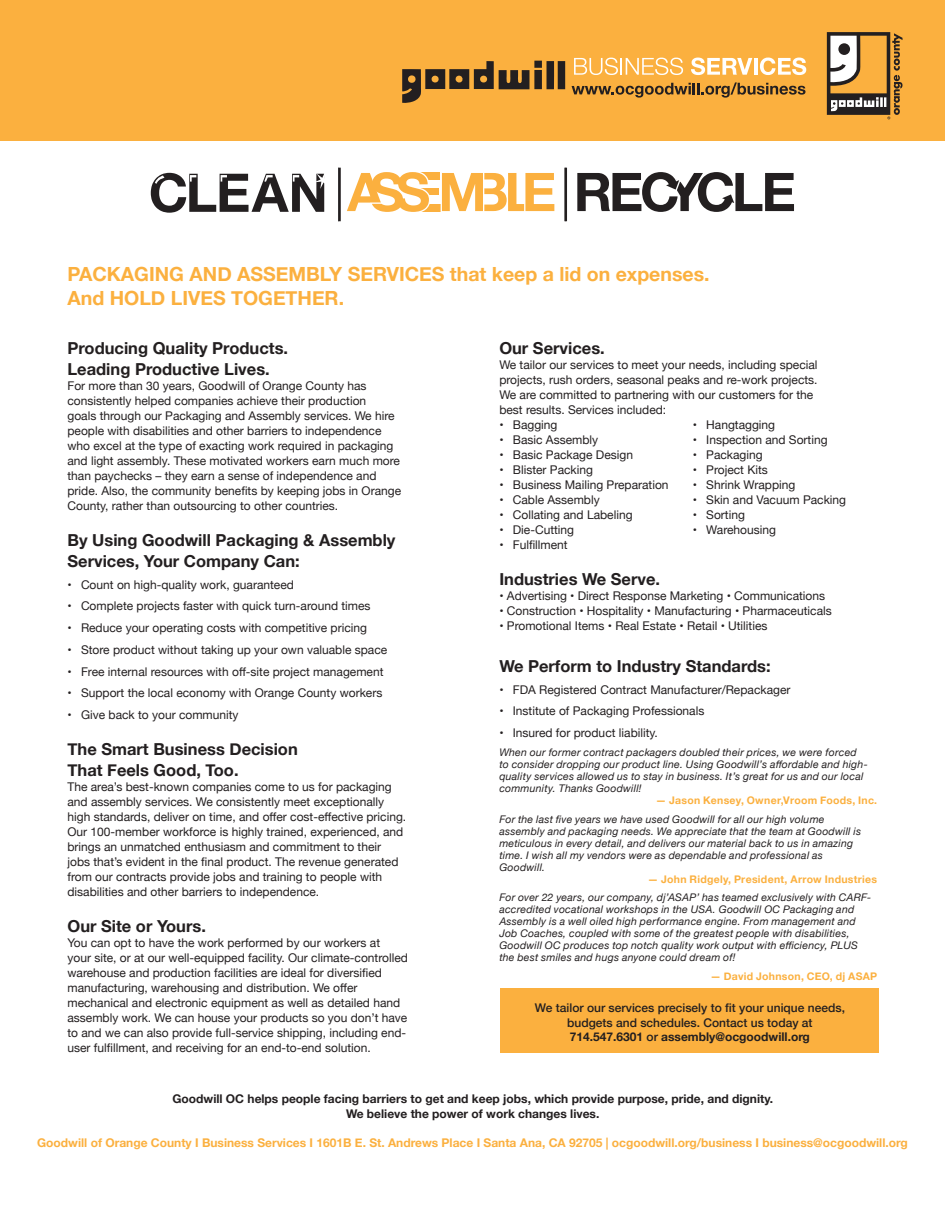
<style>
.page{position:relative;width:945px;height:1215px;background:#fff}
.page>*{position:absolute;margin:0;border:0;box-sizing:border-box;transform-origin:0 0}
.headline_1{font:700 19.5px "Helvetica Neue";color:#fbb03f}
.Paragraph_Heading{font:700 16.5px/21px "Helvetica Neue";color:#231f20}
.Body_Copy{font:12px/15px "Helvetica Neue";color:#231f20}
.OCGW_Mission{font:700 12px "Helvetica Neue";color:#231f20}
.t1{font:700 12px "Helvetica Neue";color:#fbb03f}
.OCGW_Mission-2{font:500 12px "Helvetica Neue";color:#231f20}
.quotes{font:italic 10.5px/12px "Helvetica Neue";letter-spacing:.02em;color:#231f20}
.quote_credit{font:700 10.5px "Helvetica Neue";letter-spacing:.025em;color:#fbb03f}
.s1{font-weight:500}
</style>
<div class="page">
<div style="left:0;top:0;width:945px;height:141px;background:#fbb03f"></div>
<svg style="left:827px;top:32px;width:76px;height:87px"></svg>
<svg style="left:402px;top:61px;width:163px;height:42px"></svg>
<svg style="left:574px;top:58px;width:109px;height:17px"></svg>
<svg style="left:691px;top:58px;width:61px;height:17px"></svg>
<hr style="left:754px;top:58px;width:3px;height:17px;background:#fff">
<svg style="left:760px;top:58px;width:46px;height:17px"></svg>
<svg style="left:572px;top:82px;width:234px;height:16px"></svg>
<hr style="left:338px;top:168px;width:3px;height:53px;background:#231f20">
<hr style="left:564px;top:168px;width:3px;height:53px;background:#231f20">
<svg style="left:577px;top:172px;width:217px;height:40px"></svg>
<div style="left:420px;top:188px;width:18px;height:7px;background:#fbb03f"></div>
<div style="left:420px;top:204px;width:21px;height:7px;background:#fbb03f"></div>
<div style="left:420px;top:173px;width:20px;height:7px;background:#fbb03f"></div>
<svg style="left:442px;top:173px;width:113px;height:39px"></svg>
<svg style="left:347px;top:172px;width:83px;height:40px"></svg>
<svg style="left:151px;top:172px;width:174px;height:41px"></svg>
<div style="left:501px;top:988px;width:378px;height:65px;background:#fbb03f"></div>
<p class="headline_1" style="left:68px;top:259px;width:644px">PACKAGING AND ASSEMBLY SERVICES that keep a lid on expenses.</p>
<p class="headline_1" style="left:68px;top:282px;width:278px">And HOLD LIVES TOGETHER.</p>
<p class="Paragraph_Heading" style="left:68px;top:338px;width:222px">Producing Quality Products.</p>
<p class="Paragraph_Heading" style="left:68px;top:359px;width:204px">Leading Productive Lives.</p>
<p class="Body_Copy" style="left:68px;top:379px;width:301px">For more than 30 years, Goodwill of Orange County has</p>
<p class="Body_Copy" style="left:68px;top:394px;width:300px">consistently helped companies achieve their production</p>
<p class="Body_Copy" style="left:68px;top:409px;width:329px">goals through our Packaging and Assembly services. We hire</p>
<p class="Body_Copy" style="left:68px;top:424px;width:316px">people with disabilities and other barriers to independence</p>
<p class="Body_Copy" style="left:68px;top:439px;width:328px">who excel at the type of exacting work required in packaging</p>
<p class="Body_Copy" style="left:68px;top:454px;width:334px">and light assembly. These motivated workers earn much more</p>
<p class="Body_Copy" style="left:68px;top:469px;width:310px">than paychecks – they earn a sense of independence and</p>
<p class="Body_Copy" style="left:68px;top:484px;width:335px">pride. Also, the community benefits by keeping jobs in Orange</p>
<p class="Body_Copy" style="left:68px;top:499px;width:272px">County, rather than outsourcing to other countries.</p>
<p class="Paragraph_Heading" style="left:68px;top:530px;width:330px">By Using Goodwill Packaging &amp; Assembly<br>Services, Your Company Can:</p>
<p class="Body_Copy" style="left:68px;top:578px;width:228px">• Count on high-quality work, guaranteed</p>
<p class="Body_Copy" style="left:68px;top:599px;width:305px">• Complete projects faster with quick turn-around times</p>
<p class="Body_Copy" style="left:68px;top:621px;width:301px">• Reduce your operating costs with competitive pricing</p>
<p class="Body_Copy" style="left:68px;top:643px;width:321px">• Store product without taking up your own valuable space</p>
<p class="Body_Copy" style="left:68px;top:665px;width:318px">• Free internal resources with off-site project management</p>
<p class="Body_Copy" style="left:68px;top:686px;width:316px">• Support the local economy with Orange County workers</p>
<p class="Body_Copy" style="left:68px;top:708px;width:173px">• Give back to your community</p>
<p class="Paragraph_Heading" style="left:68px;top:739px;width:232px">The Smart Business Decision</p>
<p class="Paragraph_Heading" style="left:68px;top:760px;width:173px">That Feels Good, Too.</p>
<p class="Body_Copy" style="left:68px;top:780px;width:326px">The area’s best-known companies come to us for packaging</p>
<p class="Body_Copy" style="left:68px;top:795px;width:318px">and assembly services. We consistently meet exceptionally</p>
<p class="Body_Copy" style="left:68px;top:810px;width:340px">high standards, deliver on time, and offer cost-effective pricing.</p>
<p class="Body_Copy" style="left:68px;top:825px;width:337px">Our 100-member workforce is highly trained, experienced, and</p>
<p class="Body_Copy" style="left:68px;top:840px;width:315px">brings an unmatched enthusiasm and commitment to their</p>
<p class="Body_Copy" style="left:68px;top:855px;width:332px">jobs that’s evident in the final product. The revenue generated</p>
<p class="Body_Copy" style="left:68px;top:870px;width:316px">from our contracts provide jobs and training to people with</p>
<p class="Body_Copy" style="left:68px;top:885px;width:253px">disabilities and other barriers to independence.</p>
<p class="Paragraph_Heading" style="left:68px;top:916px;width:140px">Our Site or Yours.</p>
<p class="Body_Copy" style="left:68px;top:936px;width:314px">You can opt to have the work performed by our workers at</p>
<p class="Body_Copy" style="left:68px;top:951px;width:342px">your site, or at our well-equipped facility. Our climate-controlled warehouse and production facilities are ideal for diversified manufacturing, warehousing and distribution. We offer</p>
<p class="Body_Copy" style="left:68px;top:996px;width:341px">mechanical and electronic equipment as well as detailed hand assembly work. We can house your products so you don’t have</p>
<p class="Body_Copy" style="left:68px;top:1026px;width:340px">to and we can also provide full-service shipping, including end-</p>
<p class="Body_Copy" style="left:68px;top:1041px;width:305px">user fulfillment, and receiving for an end-to-end solution.</p>
<p class="Paragraph_Heading" style="left:499px;top:338px;width:107px">Our Services.</p>
<p class="Body_Copy" style="left:499px;top:358px;width:320px">We tailor our services to meet your needs, including special</p>
<p class="Body_Copy" style="left:499px;top:373px;width:320px">projects, rush orders, seasonal peaks and re-work projects.</p>
<p class="Body_Copy" style="left:499px;top:388px;width:316px">We are committed to partnering with our customers for the</p>
<p class="Body_Copy" style="left:499px;top:403px;width:168px">best results. Services included:</p>
<p class="Body_Copy" style="left:499px;top:418px;width:60px">• Bagging</p>
<p class="Body_Copy" style="left:499px;top:433px;width:100px">• Basic Assembly</p>
<p class="Body_Copy" style="left:499px;top:448px;width:135px">• Basic Package Design</p>
<p class="Body_Copy" style="left:499px;top:463px;width:95px">• Blister Packing</p>
<p class="Body_Copy" style="left:499px;top:478px;width:171px">• Business Mailing Preparation</p>
<p class="Body_Copy" style="left:499px;top:493px;width:102px">• Cable Assembly</p>
<p class="Body_Copy" style="left:499px;top:508px;width:135px">• Collating and Labeling</p>
<p class="Body_Copy" style="left:499px;top:523px;width:76px">• Die-Cutting</p>
<p class="Body_Copy" style="left:499px;top:538px;width:70px">• Fulfillment</p>
<p class="Body_Copy" style="left:693px;top:418px;width:84px">• Hangtagging</p>
<p class="Body_Copy" style="left:693px;top:433px;width:136px">• Inspection and Sorting</p>
<p class="Body_Copy" style="left:693px;top:448px;width:71px">• Packaging</p>
<p class="Body_Copy" style="left:693px;top:463px;width:77px">• Project Kits</p>
<p class="Body_Copy" style="left:693px;top:478px;width:104px">• Shrink Wrapping</p>
<p class="Body_Copy" style="left:693px;top:493px;width:155px">• Skin and Vacuum Packing</p>
<p class="Body_Copy" style="left:693px;top:508px;width:54px">• Sorting</p>
<p class="Body_Copy" style="left:693px;top:523px;width:85px">• Warehousing</p>
<p class="Paragraph_Heading" style="left:499px;top:569px;width:162px">Industries We Serve.</p>
<p class="Body_Copy" style="left:499px;top:589px;width:327px">• Advertising • Direct Response Marketing • Communications</p>
<p class="Body_Copy" style="left:499px;top:604px;width:334px">• Construction • Hospitality • Manufacturing • Pharmaceuticals</p>
<p class="Body_Copy" style="left:499px;top:619px;width:270px">• Promotional Items • Real Estate • Retail • Utilities</p>
<p class="Paragraph_Heading" style="left:499px;top:656px;width:273px">We Perform to Industry Standards:</p>
<p class="Body_Copy" style="left:499px;top:683px;width:293px">• FDA Registered Contract Manufacturer/Repackager</p>
<p class="Body_Copy" style="left:499px;top:704px;width:207px">• Institute of Packaging Professionals</p>
<p class="Body_Copy" style="left:499px;top:726px;width:160px">• Insured for product liability.</p>
<p class="quotes" style="left:499px;top:747px;width:370px">When our former contract packagers doubled their prices, we were forced to consider dropping our product line. Using Goodwill’s affordable and high&shy;quality services allowed us to stay in business. It’s great for us and our local community. Thanks Goodwill!</p>
<p class="quote_credit" style="left:656px;top:792px;width:223px">— Jason Kensey, Owner,Vroom Foods, Inc.</p>
<p class="quotes" style="left:499px;top:813px;width:363px">For the last five years we have used Goodwill for all our high volume assembly and packaging needs. We appreciate that the team at Goodwill is meticulous in every detail, and delivers our material back to us in amazing time. I wish all my vendors were as dependable and professional as Goodwill.</p>
<p class="quote_credit" style="left:648px;top:871px;width:231px">— John Ridgely, President, Arrow Industries</p>
<p class="quotes" style="left:499px;top:892px;width:374px">For over 22 years, our company, dj’ASAP’ has teamed exclusively with CARF&shy;accredited vocational workshops in the USA. Goodwill OC Packaging and Assembly is a well oiled high performance engine. From management and Job Coaches, coupled with some of the greatest people with disabilities, Goodwill OC produces top notch quality work output with efficiency, PLUS the best smiles and hugs anyone could dream of!</p>
<p class="quote_credit" style="left:711px;top:968px;width:168px">— David Johnson, CEO, dj ASAP</p>
<p class="OCGW_Mission-2" style="left:535px;top:998px;width:312px">We tailor our services precisely to fit your unique needs,</p>
<p class="OCGW_Mission-2" style="left:567px;top:1013px;width:247px">budgets and schedules. Contact us today at</p>
<p class="OCGW_Mission" style="left:570px;top:1027px;width:242px">714.547.6301 <span class="s1">or</span> assembly@ocgoodwill.org</p>
<p class="OCGW_Mission" style="left:172px;top:1090px;width:602px">Goodwill OC helps people facing barriers to get and keep jobs, which provide purpose, pride, and dignity.</p>
<p class="OCGW_Mission" style="left:346px;top:1104px;width:255px">We believe the power of work changes lives.</p>
<p class="t1" style="left:37px;top:1133px;width:872px">Goodwill of Orange County I Business Services I 1601B E. St. Andrews Place I Santa Ana, CA 92705 | ocgoodwill.org/business I business@ocgoodwill.org</p>
</div>
